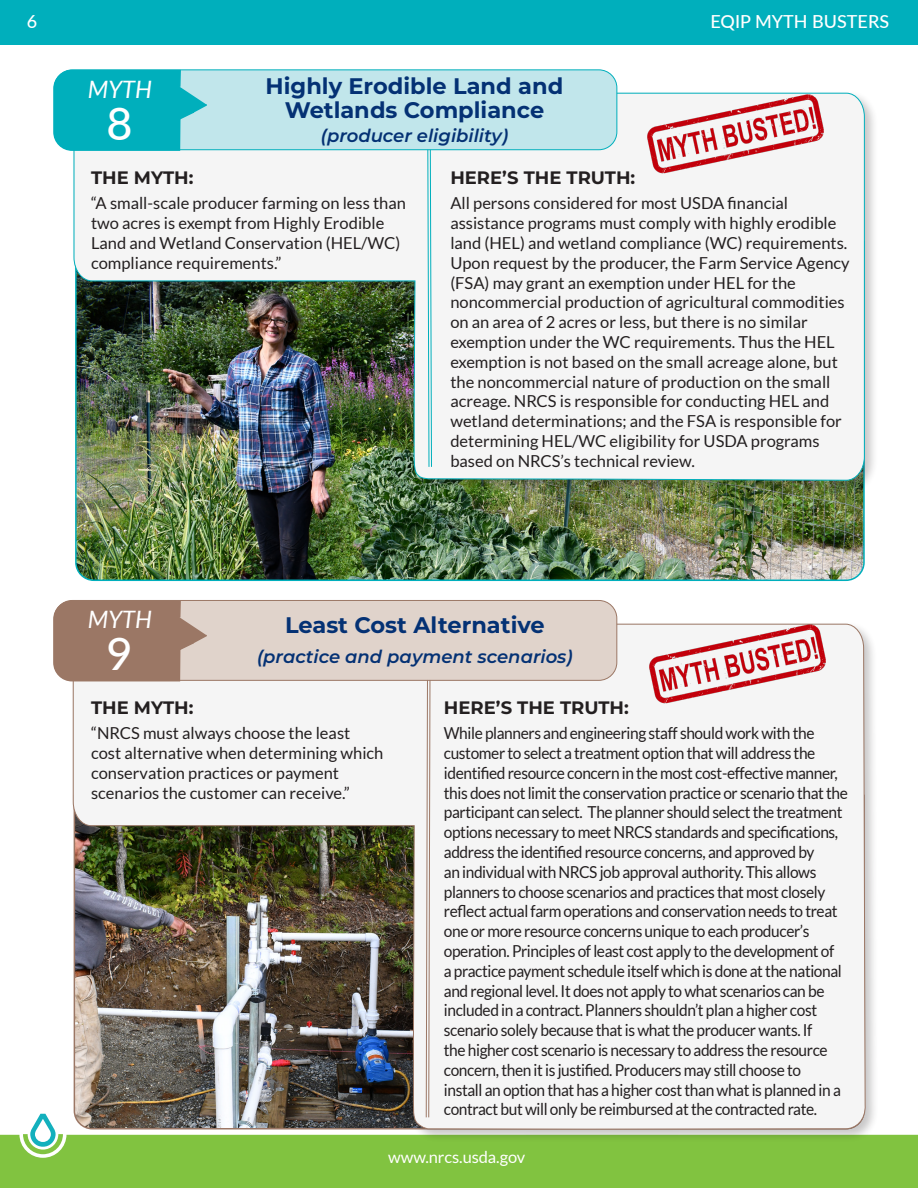
<style>
.page{position:relative;width:918px;height:1188px;background:#fff}
.page>*{position:absolute;margin:0;border:0;box-sizing:border-box;transform-origin:0 0}
.Myth{font:500 45px "Lato";color:#fff}
.Myth-2{font:italic 24px "Lato";color:#fff}
.Body_Subhead{font:700 22.5px/24px "Montserrat";color:#043174;text-align:center}
.Body_Subhead-2{font:italic 600 18px "Montserrat";color:#043174}
.Myth_title{font:700 18px "Montserrat";color:#231f20}
.t1{font:500 18px "Lato";color:#fff}
.Myth_Body{font:16.5px/19.8px "Lato";letter-spacing:-.025em;color:#231f20;scale:.94 1}
.Myth_Body-2{font:16.5px/19.8px "Lato";color:#231f20}
.t2{font:16.5px "Lato";letter-spacing:-.005em;color:#fff}
</style>
<div class="page">
<div style="left:0;top:0;width:918px;height:44px;background:#00afbc"></div>
<div style="left:0;top:1135px;width:918px;height:53px;background:#81c340"></div>
<svg style="left:19px;top:1113px;width:48px;height:45px"></svg>
<img style="left:75px;top:494px;width:790px;height:87px">
<div style="left:71px;top:90px;width:808px;height:404px;background:#231f20;opacity:.25"></div>
<img style="left:73px;top:92px;width:792px;height:389px">
<svg style="left:427px;top:150px;width:5px;height:317px"></svg>
<div style="left:54px;top:70px;width:563px;height:80px;background:#c1e6eb;border-radius:18px"></div>
<div style="left:54px;top:69px;width:563px;height:81px;border:1px solid #00afbc;border-radius:18px"></div>
<svg style="left:53px;top:69px;width:156px;height:83px"></svg>
<div style="left:70px;top:621px;width:809px;height:522px;background:#231f20;opacity:.25"></div>
<img style="left:72px;top:623px;width:794px;height:507px">
<div style="left:54px;top:600px;width:563px;height:80px;background:#e0d3cb;border-radius:18px"></div>
<div style="left:54px;top:600px;width:563px;height:81px;border:1px solid #9b7765;border-radius:18px"></div>
<svg style="left:53px;top:600px;width:156px;height:82px"></svg>
<svg style="left:426px;top:679px;width:4px;height:439px"></svg>
<img style="left:640px;top:621px;width:199px;height:91px">
<img style="left:638px;top:90px;width:189px;height:92px">
<p class="t1" style="left:27px;top:9px;width:12px">6</p>
<p class="t1" style="left:711px;top:9px;width:180px">EQIP MYTH BUSTERS</p>
<p class="Myth-2" style="left:88px;top:76px;width:66px">MYTH</p>
<p class="Myth" style="left:107px;top:91px;width:28px">8</p>
<p class="Body_Subhead" style="left:266px;top:73px;width:299px">Highly Erodible Land and<br>Wetlands Compliance</p>
<p class="Body_Subhead-2" style="left:321px;top:123px;width:189px">(producer eligibility)</p>
<p class="Myth_title" style="left:91px;top:165px;width:104px">THE MYTH:</p>
<p class="Myth_Body-2" style="left:91px;top:193px;width:316px">“A small-scale producer farming on less than two acres is exempt from Highly Erodible Land and Wetland Conservation (HEL/WC) compliance requirements.”</p>
<p class="Myth_title" style="left:450px;top:165px;width:186px">HERE’S THE TRUTH:</p>
<p class="Myth_Body-2" style="left:450px;top:193px;width:401px">All persons considered for most USDA financial assistance programs must comply with highly erodible land (HEL) and wetland compliance (WC) requirements.<br>Upon request by the producer, the Farm Service Agency (FSA) may grant an exemption under HEL for the noncommercial production of agricultural commodities on an area of 2 acres or less, but there is no similar exemption under the WC requirements. Thus the HEL exemption is not based on the small acreage alone, but the noncommercial nature of production on the small acreage. NRCS is responsible for conducting HEL and wetland determinations; and the FSA is responsible for determining HEL/WC eligibility for USDA programs based on NRCS’s technical review.</p>
<p class="Myth-2" style="left:88px;top:606px;width:66px">MYTH</p>
<p class="Myth" style="left:107px;top:621px;width:28px">9</p>
<p class="Body_Subhead" style="left:285px;top:612px;width:261px">Least Cost Alternative</p>
<p class="Body_Subhead-2" style="left:257px;top:644px;width:317px">(practice and payment scenarios)</p>
<p class="Myth_title" style="left:444px;top:695px;width:186px">HERE’S THE TRUTH:</p>
<p class="Myth_Body" style="left:444px;top:723px;width:431px">While planners and engineering staff should work with the customer to select a treatment option that will address the identified resource concern in the most cost-effective manner, this does not limit the conservation practice or scenario that the participant can select. The planner should select the treatment options necessary to meet NRCS standards and specifications, address the identified resource concerns, and approved by<br>an individual with NRCS job approval authority. This allows planners to choose scenarios and practices that most closely reflect actual farm operations and conservation needs to treat one or more resource concerns unique to each producer’s operation. Principles of least cost apply to the development of<br>a practice payment schedule itself which is done at the national and regional level. It does not apply to what scenarios can be included in a contract. Planners shouldn’t plan a higher cost scenario solely because that is what the producer wants. If<br>the higher cost scenario is necessary to address the resource concern, then it is justified. Producers may still choose to<br>install an option that has a higher cost than what is planned in a contract but will only be reimbursed at the contracted rate.</p>
<p class="Myth_title" style="left:91px;top:695px;width:104px">THE MYTH:</p>
<p class="Myth_Body-2" style="left:91px;top:723px;width:294px">“NRCS must always choose the least cost alternative when determining which conservation practices or payment scenarios the customer can receive.”</p>
<p class="t2" style="left:388px;top:1148px;width:139px">www.nrcs.usda.gov</p>
</div>
